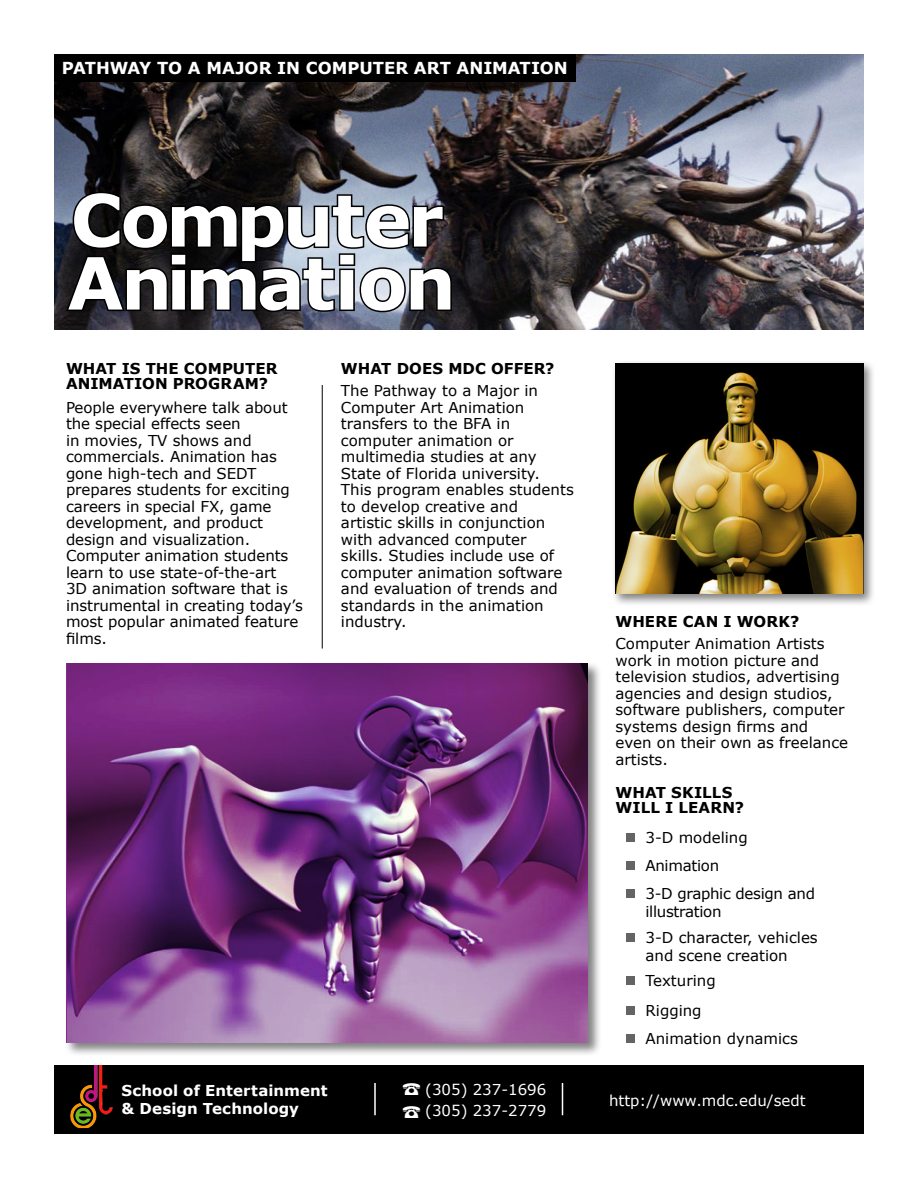
<style>
.page{position:relative;width:918px;height:1188px;background:#fff}
.page>*{position:absolute;margin:0;border:0;box-sizing:border-box;transform-origin:0 0}
.t1{font:700 72px/63px "Verdana";letter-spacing:-.04em;color:#fff}
.t2{font:700 16.5px "Verdana";color:#fff}
.t3{font:15px/16.5px "Verdana";color:#000}
.t4{font:700 15px/15px "Verdana";letter-spacing:.005em;color:#000}
.t5{font:15px "Verdana";color:#fff}
.t6{font:15px/27.9px "Verdana";letter-spacing:-.02em;color:#000}
.t7{font:700 15px/18px "Verdana";letter-spacing:.005em;color:#fff}
</style>
<div class="page">
<div style="left:54px;top:1065px;width:810px;height:69px;background:#000"></div>
<img style="left:70px;top:1065px;width:43px;height:63px">
<hr style="left:374px;top:1083px;width:2px;height:32px;background:#fff">
<hr style="left:562px;top:1083px;width:1px;height:32px;background:#fff">
<img style="left:54px;top:54px;width:810px;height:276px">
<svg style="left:64px;top:190px;width:389px;height:124px"></svg>
<div style="left:626px;top:833px;width:9px;height:9px;background:#636466"></div>
<div style="left:626px;top:861px;width:9px;height:9px;background:#636466"></div>
<div style="left:626px;top:889px;width:9px;height:9px;background:#636466"></div>
<div style="left:626px;top:933px;width:9px;height:9px;background:#636466"></div>
<div style="left:626px;top:976px;width:9px;height:9px;background:#636466"></div>
<div style="left:626px;top:1007px;width:9px;height:8px;background:#636466"></div>
<div style="left:626px;top:1034px;width:9px;height:9px;background:#636466"></div>
<hr style="left:322px;top:385px;width:1px;height:264px;background:#000">
<div style="left:54px;top:54px;width:522px;height:27px;background:#000"></div>
<div style="left:611px;top:359px;width:265px;height:247px;background:#000;opacity:.5"></div>
<svg style="left:615px;top:363px;width:248px;height:231px"></svg>
<div style="left:64px;top:661px;width:538px;height:396px;background:#000;opacity:.5"></div>
<svg style="left:66px;top:663px;width:522px;height:380px"></svg>
<p class="t2" style="left:62px;top:56px;width:508px">PATHWAY TO A MAJOR IN COMPUTER ART ANIMATION</p>
<h1 class="t1" style="left:68px;top:187px;width:390px">Computer<br>Animation</h1>
<p class="t4" style="left:66px;top:361px;width:213px">WHAT IS THE COMPUTER<br>ANIMATION PROGRAM?</p>
<p class="t3" style="left:66px;top:399px;width:238px">People everywhere talk about the special effects seen<br>in movies, TV shows and commercials. Animation has gone high-tech and SEDT prepares students for exciting careers in special FX, game development, and product design and visualization.<br>Computer animation students learn to use state-of-the-art<br>3D animation software that is instrumental in creating today’s most popular animated feature films.</p>
<p class="t4" style="left:341px;top:361px;width:215px">WHAT DOES MDC OFFER?</p>
<p class="t3" style="left:341px;top:383px;width:234px">The Pathway to a Major in<br>Computer Art Animation transfers to the BFA in computer animation or multimedia studies at any<br>State of Florida university.<br>This program enables students to develop creative and<br>artistic skills in conjunction with advanced computer<br>skills. Studies include use of computer animation software and evaluation of trends and standards in the animation industry.</p>
<p class="t4" style="left:615px;top:614px;width:185px">WHERE CAN I WORK?</p>
<p class="t3" style="left:615px;top:636px;width:234px">Computer Animation Artists work in motion picture and television studios, advertising agencies and design studios, software publishers, computer systems design firms and<br>even on their own as freelance artists.</p>
<p class="t4" style="left:615px;top:785px;width:130px">WHAT SKILLS<br>WILL I LEARN?</p>
<p class="t6" style="left:645px;top:823px;width:171px">3-D modeling<br>Animation<br>3-D graphic design and</p>
<p class="t3" style="left:645px;top:898px;width:174px;line-height:26.2px">illustration<br>3-D character, vehicles</p>
<p class="t3" style="left:645px;top:943px;width:144px;line-height:25px">and scene creation<br>Texturing</p>
<p class="t3" style="left:645px;top:997px;width:154px;line-height:27.3px">Rigging<br>Animation dynamics</p>
<p class="t5" style="left:425px;top:1079px;width:123px">(305) 237-1696</p>
<p class="t7" style="left:122px;top:1081px;width:208px">School of Entertainment &amp; Design Technology</p>
<p class="t5" style="left:609px;top:1090px;width:198px">http://www.mdc.edu/sedt</p>
<p class="t5" style="left:425px;top:1100px;width:123px">(305) 237-2779</p>
</div>
